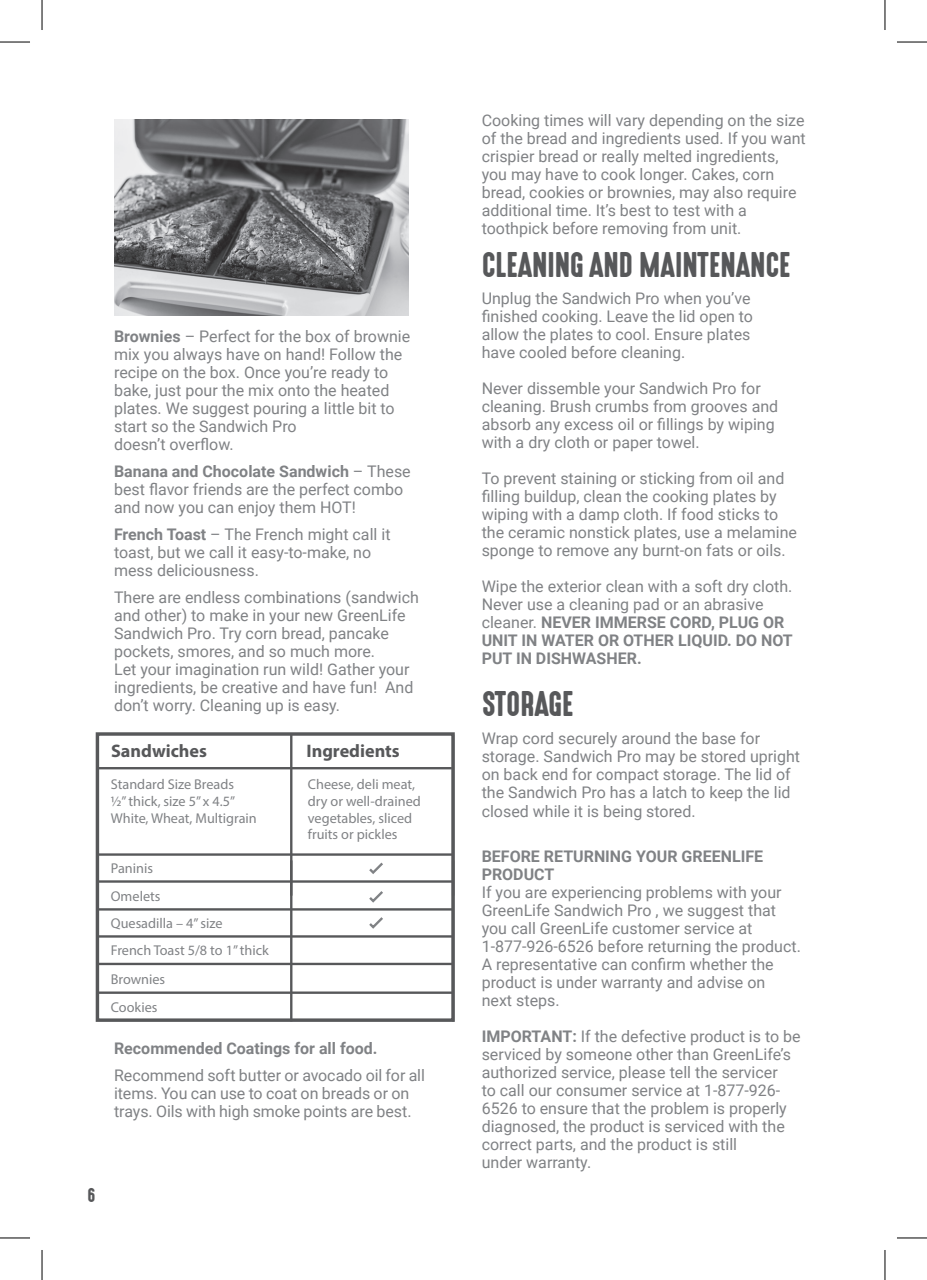
<style>
.page{position:relative;width:927px;height:1280px;background:#fff}
.page>*{position:absolute;margin:0;border:0;box-sizing:border-box;transform-origin:0 0}
.t1{font:32px "High Voltage";color:#57585a}
.t2{font:700 18.2px "Myriad Pro";color:#57585a}
.t3{font:18px "High Voltage";color:#57585a}
.t4{font:16px/18px "Roboto";color:#808285}
.t5{font:700 16px/18px "Roboto";color:#808285}
.t6{font:14.2px/16.6px "Myriad Pro";color:#808285}
.s1{font-weight:700}
</style>
<div class="page">
<hr style="left:98px;top:767px;width:354px;height:2px;background:#57585a">
<hr style="left:98px;top:853px;width:355px;height:2px;background:#57585a">
<hr style="left:98px;top:880px;width:355px;height:2px;background:#57585a">
<hr style="left:98px;top:908px;width:355px;height:2px;background:#57585a">
<hr style="left:98px;top:935px;width:355px;height:2px;background:#57585a">
<hr style="left:98px;top:962px;width:355px;height:3px;background:#57585a">
<hr style="left:98px;top:991px;width:355px;height:2px;background:#57585a">
<hr style="left:290px;top:734px;width:2px;height:161px;background:#57585a">
<hr style="left:290px;top:860px;width:2px;height:161px;background:#57585a">
<div style="left:96px;top:732px;width:358px;height:289px;border:3px solid #57585a"></div>
<svg style="left:369px;top:862px;width:14px;height:12px"></svg>
<svg style="left:369px;top:891px;width:14px;height:12px"></svg>
<svg style="left:369px;top:917px;width:14px;height:12px"></svg>
<img style="left:114px;top:119px;width:295px;height:196px">
<hr style="left:0;top:42px;width:30px;height:1px;background:#000">
<hr style="left:896px;top:42px;width:30px;height:1px;background:#000">
<hr style="left:0;top:1237px;width:30px;height:1px;background:#000">
<hr style="left:896px;top:1237px;width:30px;height:1px;background:#000">
<hr style="left:42px;top:0;width:1px;height:30px;background:#000">
<hr style="left:42px;top:1249px;width:1px;height:30px;background:#000">
<hr style="left:884px;top:0;width:1px;height:30px;background:#000">
<hr style="left:884px;top:1249px;width:1px;height:30px;background:#000">
<p class="t4" style="left:114px;top:327px;width:298px"><span class="s1">Brownies</span> – Perfect for the box of brownie mix you always have on hand! Follow the recipe on the box. Once you’re ready to bake, just pour the mix onto the heated plates. We suggest pouring a little bit to start so the Sandwich Pro<br>doesn’t overflow.</p>
<p class="t4" style="left:114px;top:462px;width:298px"><span class="s1">Banana and Chocolate Sandwich</span> – These best flavor friends are the perfect combo and now you can enjoy them HOT!</p>
<p class="t4" style="left:114px;top:525px;width:278px"><span class="s1">French Toast</span> – The French might call it toast, but we call it easy-to-make, no mess deliciousness.</p>
<p class="t4" style="left:114px;top:588px;width:306px">There are endless combinations (sandwich and other) to make in your new GreenLife Sandwich Pro. Try corn bread, pancake pockets, smores, and so much more.<br>Let your imagination run wild! Gather your ingredients, be creative and have fun! And don’t worry. Cleaning up is easy.</p>
<p class="t2" style="left:111px;top:739px;width:98px">Sandwiches</p>
<p class="t2" style="left:306px;top:739px;width:95px">Ingredients</p>
<p class="t6" style="left:111px;top:776px;width:147px">Standard Size Breads<br>½” thick, size 5” x 4.5”<br>White, Wheat, Multigrain</p>
<p class="t6" style="left:111px;top:859px;width:44px">Paninis</p>
<p class="t6" style="left:308px;top:776px;width:114px">Cheese, deli meat, dry or well-drained vegetables, sliced fruits or pickles</p>
<p class="t6" style="left:111px;top:881px;width:159px;line-height:27.8px">Omelets<br>Quesadilla – 4” size<br>French Toast 5/8 to 1” thick<br>Brownies<br>Cookies</p>
<p class="t5" style="left:114px;top:1038px;width:265px">Recommended Coatings for all food.</p>
<p class="t4" style="left:114px;top:1065px;width:312px">Recommend soft butter or avocado oil for all items. You can use to coat on breads or on trays. Oils with high smoke points are best.</p>
<p class="t3" style="left:88px;top:1184px;width:9px">6</p>
<p class="t4" style="left:481px;top:111px;width:325px">Cooking times will vary depending on the size of the bread and ingredients used. If you want crispier bread or really melted ingredients, you may have to cook longer. Cakes, corn bread, cookies or brownies, may also require additional time. It’s best to test with a toothpick before removing from unit.</p>
<h1 class="t1" style="left:481px;top:247px;width:310px">CLEANING AND MAINTENANCE</h1>
<p class="t4" style="left:481px;top:289px;width:273px">Unplug the Sandwich Pro when you’ve finished cooking. Leave the lid open to allow the plates to cool. Ensure plates have cooled before cleaning.</p>
<p class="t4" style="left:481px;top:379px;width:298px">Never dissemble your Sandwich Pro for cleaning. Brush crumbs from grooves and absorb any excess oil or fillings by wiping with a dry cloth or paper towel.</p>
<p class="t4" style="left:481px;top:469px;width:317px">To prevent staining or sticking from oil and filling buildup, clean the cooking plates by wiping with a damp cloth. If food sticks to the ceramic nonstick plates, use a melamine sponge to remove any burnt-on fats or oils.</p>
<p class="t4" style="left:481px;top:577px;width:312px">Wipe the exterior clean with a soft dry cloth.<br>Never use a cleaning pad or an abrasive cleaner. <span class="s1">NEVER IMMERSE CORD, PLUG OR UNIT IN WATER OR OTHER LIQUID. DO NOT PUT IN DISHWASHER.</span></p>
<h1 class="t1" style="left:481px;top:686px;width:93px">STORAGE</h1>
<p class="t4" style="left:481px;top:729px;width:320px">Wrap cord securely around the base for storage. Sandwich Pro may be stored upright on back end for compact storage. The lid of the Sandwich Pro has a latch to keep the lid closed while it is being stored.</p>
<p class="t5" style="left:481px;top:846px;width:283px">BEFORE RETURNING YOUR GREENLIFE<br>PRODUCT</p>
<p class="t4" style="left:481px;top:882px;width:321px">If you are experiencing problems with your GreenLife Sandwich Pro , we suggest that you call GreenLife customer service at 1-877-926-6526 before returning the product.<br>A representative can confirm whether the product is under warranty and advise on<br>next steps.</p>
<p class="t4" style="left:481px;top:1026px;width:320px"><span class="s1">IMPORTANT:</span> If the defective product is to be serviced by someone other than GreenLife’s authorized service, please tell the servicer<br>to call our consumer service at 1-877-926- 6526 to ensure that the problem is properly diagnosed, the product is serviced with the correct parts, and the product is still<br>under warranty.</p>
</div>
